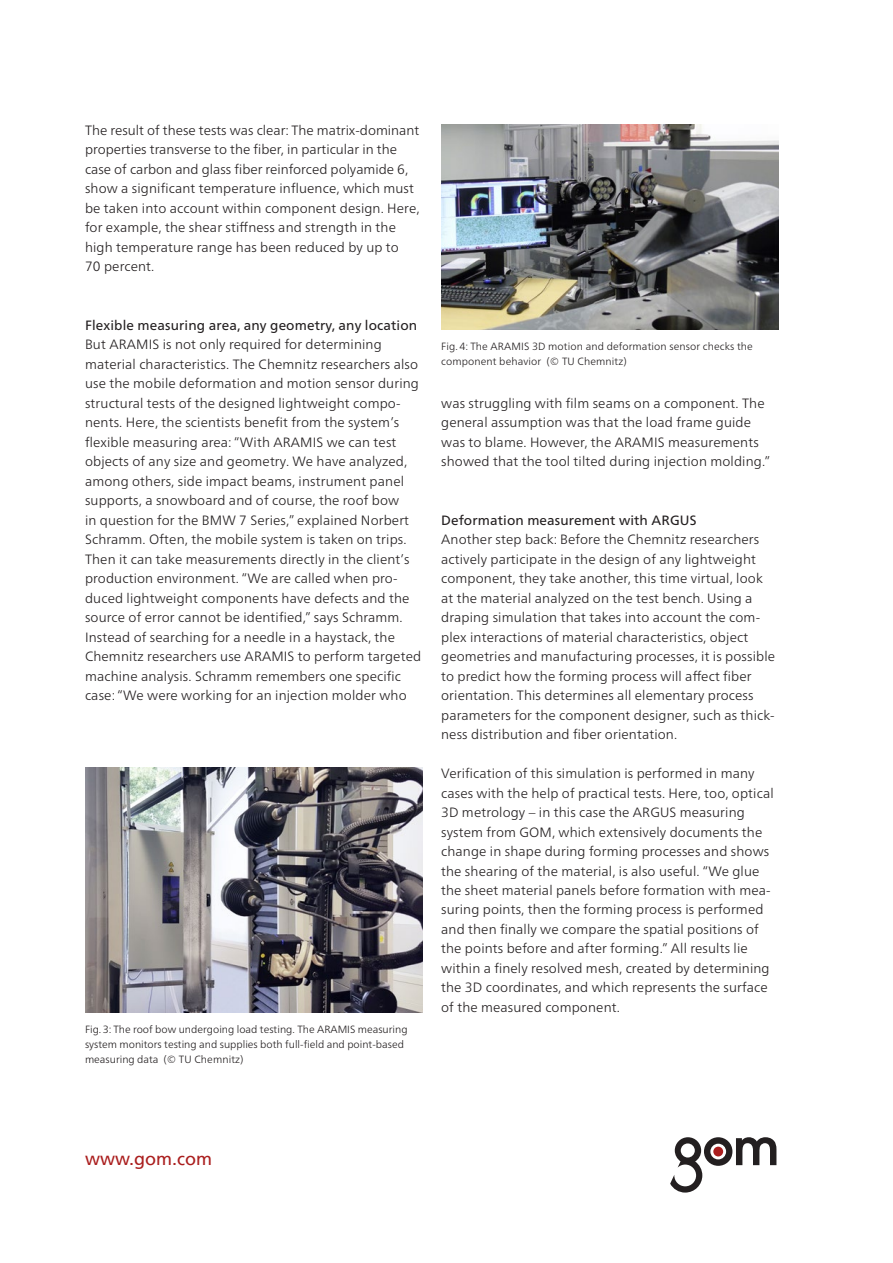
<style>
.page{position:relative;width:893px;height:1263px;background:#fff}
.page>*{position:absolute;margin:0;border:0;box-sizing:border-box;transform-origin:0 0}
.t1{font:18px "Frutiger LT";color:#aa1e1e}
.t2{font:300 13.5px/19.5px "Frutiger Neue LTW1 G";letter-spacing:.01em;color:#231f20}
.t3{font:13.5px "Frutiger Neue LTW1 G";letter-spacing:.01em;color:#231f20}
.t4{font:300 10.5px/15px "Frutiger Neue LTW1 G";color:#231f20}
</style>
<div class="page">
<svg style="left:670px;top:1137px;width:106px;height:55px"></svg>
<img style="left:441px;top:125px;width:337px;height:205px">
<img style="left:85px;top:767px;width:337px;height:245px">
<p class="t2" style="left:85px;top:119px;width:336px">The result of these tests was clear: The matrix-dominant properties transverse to the fiber, in particular in the case of carbon and glass fiber reinforced polyamide 6, show a significant temperature influence, which must be taken into account within component design. Here, for example, the shear stiffness and strength in the high temperature range has been reduced by up to<br>70 percent.</p>
<p class="t3" style="left:85px;top:315px;width:334px">Flexible measuring area, any geometry, any location</p>
<p class="t2" style="left:85px;top:334px;width:338px">But ARAMIS is not only required for determining material characteristics. The Chemnitz researchers also use the mobile deformation and motion sensor during structural tests of the designed lightweight compo&shy;nents. Here, the scientists benefit from the system’s flexible measuring area: “With ARAMIS we can test objects of any size and geometry. We have analyzed, among others, side impact beams, instrument panel supports, a snowboard and of course, the roof bow<br>in question for the BMW 7 Series,” explained Norbert Schramm. Often, the mobile system is taken on trips.<br>Then it can take measurements directly in the client’s production environment. “We are called when pro&shy;duced lightweight components have defects and the source of error cannot be identified,” says Schramm.<br>Instead of searching for a needle in a haystack, the Chemnitz researchers use ARAMIS to perform targeted machine analysis. Schramm remembers one specific case: “We were working for an injection molder who</p>
<p class="t4" style="left:85px;top:1021px;width:324px">Fig.3: The roof bow undergoing load testing. The ARAMIS measuring system monitors testing and supplies both full-field and point-based measuring data (© TU Chemnitz)</p>
<p class="t4" style="left:441px;top:338px;width:313px">Fig. 4: The ARAMIS 3D motion and deformation sensor checks the component behavior (© TU Chemnitz)</p>
<p class="t2" style="left:441px;top:392px;width:331px">was struggling with film seams on a component. The general assumption was that the load frame guide was to blame. However, the ARAMIS measurements showed that the tool tilted during injection molding.”</p>
<p class="t3" style="left:441px;top:510px;width:257px">Deformation measurement with ARGUS</p>
<p class="t2" style="left:441px;top:529px;width:335px">Another step back: Before the Chemnitz researchers actively participate in the design of any lightweight component, they take another, this time virtual, look at the material analyzed on the test bench. Using a draping simulation that takes into account the com&shy;plex interactions of material characteristics, object geometries and manufacturing processes, it is possible to predict how the forming process will affect fiber orientation. This determines all elementary process parameters for the component designer, such as thick&shy;ness distribution and fiber orientation.</p>
<p class="t2" style="left:441px;top:762px;width:334px">Verification of this simulation is performed in many cases with the help of practical tests. Here, too, optical 3D metrology – in this case the ARGUS measuring system from GOM, which extensively documents the change in shape during forming processes and shows the shearing of the material, is also useful. “We glue the sheet material panels before formation with mea&shy;suring points, then the forming process is performed and then finally we compare the spatial positions of the points before and after forming.” All results lie within a finely resolved mesh, created by determining the 3D coordinates, and which represents the surface of the measured component.</p>
<h1 class="t1" style="left:85px;top:1148px;width:128px">www.gom.com</h1>
</div>
